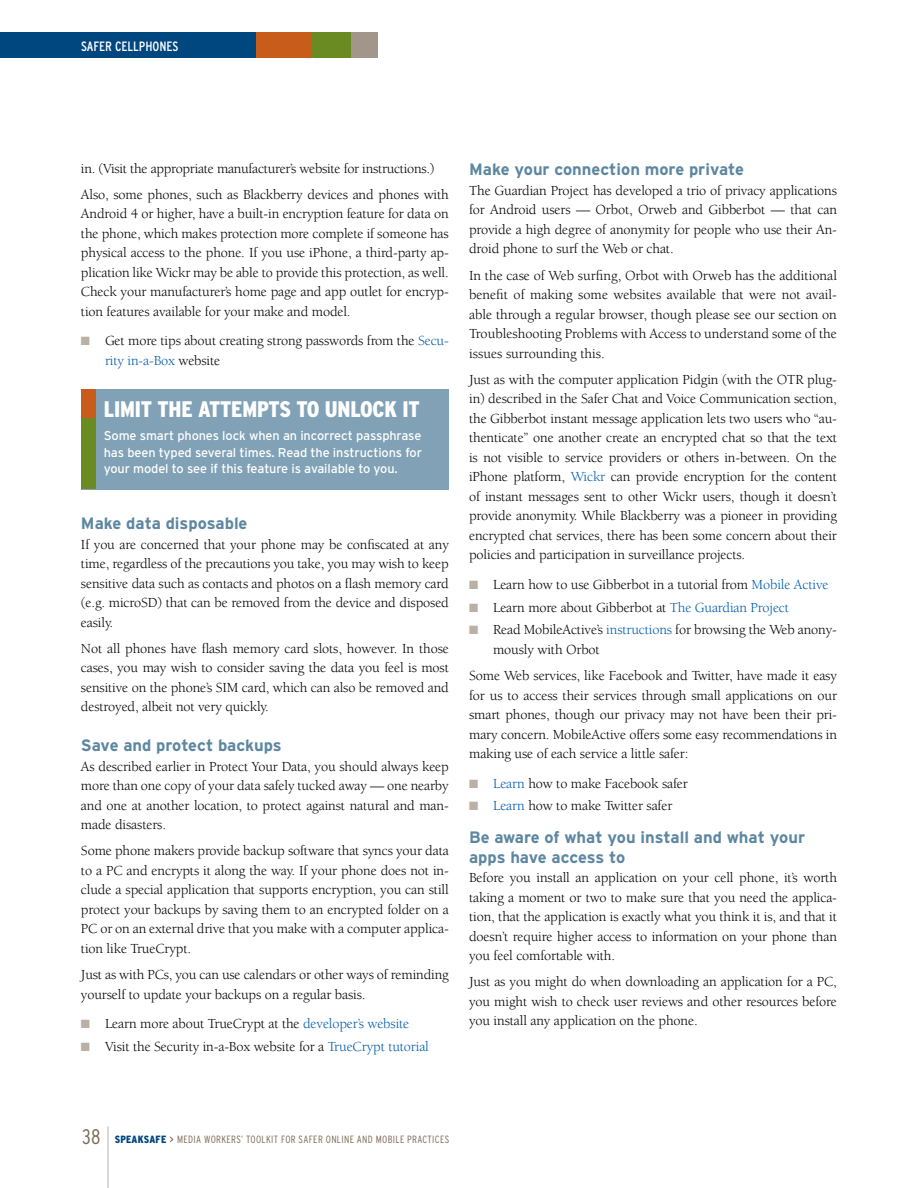
<style>
.page{position:relative;width:918px;height:1188px;background:#fff}
.page>*{position:absolute;margin:0;border:0;box-sizing:border-box;transform-origin:0 0}
.t1{font:900 condensed 22.5px "Interstate";letter-spacing:-.01em;color:#fff}
.t2{font:700 16.5px/19.5px "Interstate";color:#5d87a1}
.t3{font:14.25px/19.5px "Berkeley";letter-spacing:-.01em;color:#000;text-align:justify}
.t4{font:condensed 13.5px "Interstate";color:#fff}
.t5{font:12.75px/16.5px "Interstate";letter-spacing:-.01em;color:#fff;text-align:justify}
.t6{font:300 condensed 10.5px "Interstate";letter-spacing:.03em;color:#7c6a55}
.s1{color:#bbb0a6}
.s2{color:#005cab}
.s3{font-size:21px}
.s4{font-weight:900;color:#00467f}
.s5{font-weight:400;font-stretch:normal}
</style>
<div class="page">
<hr style="left:108px;top:1126px;width:1px;height:62px;background:#bbb0a6">
<div style="left:0;top:32px;width:256px;height:26px;background:#00467f"></div>
<div style="left:256px;top:32px;width:56px;height:26px;background:#c85c1a"></div>
<div style="left:312px;top:32px;width:40px;height:26px;background:#6a8a22"></div>
<div style="left:352px;top:32px;width:26px;height:26px;background:#a2958a"></div>
<div style="left:81px;top:389px;width:368px;height:100px;background:#80a1b6"></div>
<div style="left:81px;top:389px;width:14px;height:30px;background:#c85c1a"></div>
<div style="left:81px;top:419px;width:14px;height:70px;background:#6a8a22"></div>
<p class="t4" style="left:81px;top:39px;width:98px">SAFER CELLPHONES</p>
<p class="t3" style="left:81px;top:155px;width:369px;line-height:26.2px">in. (Visit the appropriate manufacturer’s website for instructions.)<br>Also, some phones, such as Blackberry devices and phones with</p>
<p class="t3" style="left:81px;top:204px;width:369px">Android 4 or higher, have a built-in encryption feature for data on the phone, which makes protection more complete if someone has physical access to the phone. If you use iPhone, a third-party ap&shy;plication like Wickr may be able to provide this protection, as well.<br>Check your manufacturer’s home page and app outlet for encryp&shy;tion features available for your make and model.</p>
<p class="t3" style="left:105px;top:331px;width:345px;text-indent:-24px"><span class="s1">■</span> Get more tips about creating strong passwords from the <span class="s2">Secu&shy;rity in-a-Box</span> website</p>
<h1 class="t1" style="left:104px;top:396px;width:317px">LIMIT THE ATTEMPTS TO UNLOCK IT</h1>
<p class="t5" style="left:104px;top:427px;width:320px">Some smart phones lock when an incorrect passphrase has been typed several times. Read the instructions for your model to see if this feature is available to you.</p>
<p class="t2" style="left:81px;top:513px;width:168px">Make data disposable</p>
<p class="t3" style="left:81px;top:535px;width:369px">If you are concerned that your phone may be confiscated at any time, regardless of the precautions you take, you may wish to keep sensitive data such as contacts and photos on a flash memory card (e.g. microSD) that can be removed from the device and disposed easily.</p>
<p class="t3" style="left:81px;top:639px;width:369px">Not all phones have flash memory card slots, however. In those cases, you may wish to consider saving the data you feel is most sensitive on the phone’s SIM card, which can also be removed and destroyed, albeit not very quickly.</p>
<p class="t2" style="left:81px;top:735px;width:202px">Save and protect backups</p>
<p class="t3" style="left:81px;top:757px;width:369px">As described earlier in Protect Your Data, you should always keep more than one copy of your data safely tucked away — one nearby and one at another location, to protect against natural and man&shy;made disasters.</p>
<p class="t3" style="left:81px;top:841px;width:369px">Some phone makers provide backup software that syncs your data to a PC and encrypts it along the way. If your phone does not in&shy;clude a special application that supports encryption, you can still protect your backups by saving them to an encrypted folder on a PC or on an external drive that you make with a computer applica&shy;tion like TrueCrypt.</p>
<p class="t3" style="left:81px;top:965px;width:369px">Just as with PCs, you can use calendars or other ways of reminding yourself to update your backups on a regular basis.</p>
<p class="t3" style="left:81px;top:1014px;width:330px"><span class="s1">■</span> Learn more about TrueCrypt at the <span class="s2">developer’s website</span></p>
<p class="t3" style="left:81px;top:1037px;width:350px"><span class="s1">■</span> Visit the Security in-a-Box website for a <span class="s2">TrueCrypt tutorial</span></p>
<p class="t2" style="left:469px;top:160px;width:276px">Make your connection more private</p>
<p class="t3" style="left:469px;top:181px;width:369px">The Guardian Project has developed a trio of privacy applications for Android users — Orbot, Orweb and Gibberbot — that can provide a high degree of anonymity for people who use their An&shy;droid phone to surf the Web or chat.</p>
<p class="t3" style="left:469px;top:266px;width:369px">In the case of Web surfing, Orbot with Orweb has the additional benefit of making some websites available that were not avail&shy;able through a regular browser, though please see our section on Troubleshooting Problems with Access to understand some of the issues surrounding this.</p>
<p class="t3" style="left:469px;top:370px;width:369px">Just as with the computer application Pidgin (with the OTR plug&shy;in) described in the Safer Chat and Voice Communication section, the Gibberbot instant message application lets two users who “au&shy;thenticate” one another create an encrypted chat so that the text is not visible to service providers or others in-between. On the iPhone platform, <span class="s2">Wickr</span> can provide encryption for the content of instant messages sent to other Wickr users, though it doesn’t provide anonymity. While Blackberry was a pioneer in providing encrypted chat services, there has been some concern about their policies and participation in surveillance projects.</p>
<p class="t3" style="left:469px;top:575px;width:361px"><span class="s1">■</span> Learn how to use Gibberbot in a tutorial from <span class="s2">Mobile Active</span></p>
<p class="t3" style="left:469px;top:598px;width:321px"><span class="s1">■</span> Learn more about Gibberbot at <span class="s2">The Guardian Project</span></p>
<p class="t3" style="left:493px;top:620px;width:345px;text-indent:-24px"><span class="s1">■</span> Read MobileActive’s <span class="s2">instructions</span> for browsing the Web anony&shy;mously with Orbot</p>
<p class="t3" style="left:469px;top:666px;width:369px">Some Web services, like Facebook and Twitter, have made it easy for us to access their services through small applications on our smart phones, though our privacy may not have been their pri&shy;mary concern. MobileActive offers some easy recommendations in making use of each service a little safer:</p>
<p class="t3" style="left:469px;top:774px;width:220px"><span class="s1">■</span> <span class="s2">Learn</span> how to make Facebook safer</p>
<p class="t3" style="left:469px;top:796px;width:205px"><span class="s1">■</span> <span class="s2">Learn</span> how to make Twitter safer</p>
<p class="t2" style="left:469px;top:828px;width:338px">Be aware of what you install and what your apps have access to</p>
<p class="t3" style="left:469px;top:868px;width:369px">Before you install an application on your cell phone, it’s worth taking a moment or two to make sure that you need the applica&shy;tion, that the application is exactly what you think it is, and that it doesn’t require higher access to information on your phone than you feel comfortable with.</p>
<p class="t3" style="left:469px;top:973px;width:369px">Just as you might do when downloading an application for a PC, you might wish to check user reviews and other resources before you install any application on the phone.</p>
<p class="t6" style="left:82px;top:1134px;width:369px"><span class="s3">38</span> <span class="s4">SPEAKSAFE</span> <span class="s5">&gt;</span> MEDIA WORKERS’ TOOLKIT FOR SAFER ONLINE AND MOBILE PRACTICES</p>
</div>
